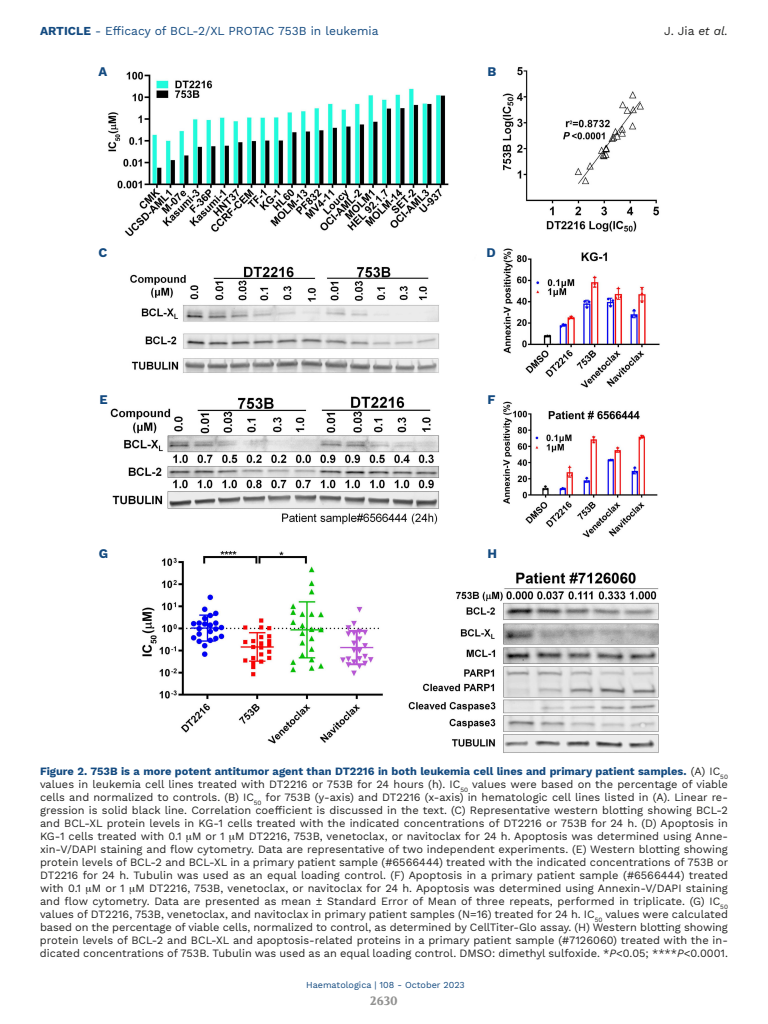
<style>
.page{position:relative;width:768px;height:1024px;background:#fff}
.page>*{position:absolute;margin:0;border:0;box-sizing:border-box;transform-origin:0 0}
.t1{font:700 13px "Work Sans";color:#134a80}
.t2{font:12px "Work Sans";color:#134a80}
.t3{font:12px "Work Sans";color:#222221}
.t4{font:700 12px "Volkhov";color:#919190}
.t5{font:11px/13px "Work Sans";color:#222221;text-align:justify}
.t6{font:9px "Work Sans";color:#134a80}
.s1{font-weight:700}
.s2{font-style:italic}
.s3{font-weight:700;color:#134a80}
</style>
<div class="page">
<img style="left:108px;top:67px;width:552px;height:686px">
<p class="t2" style="left:40px;top:24px;width:340px"><span class="s1">ARTICLE</span> - Efficacy of BCL-2/XL PROTAC 753B in leukemia</p>
<p class="t3" style="left:664px;top:24px;width:65px">J. Jia <span class="s2">et al.</span></p>
<p class="t1" style="left:98px;top:64px;width:10px">A</p>
<p class="t1" style="left:487px;top:64px;width:10px">B</p>
<p class="t1" style="left:98px;top:245px;width:10px">C</p>
<p class="t1" style="left:486px;top:245px;width:11px">D</p>
<p class="t1" style="left:100px;top:392px;width:10px">E</p>
<p class="t1" style="left:487px;top:392px;width:9px">F</p>
<p class="t1" style="left:99px;top:546px;width:11px">G</p>
<p class="t1" style="left:487px;top:546px;width:11px">H</p>
<p class="t5" style="left:40px;top:765px;width:690px"><span class="s3">Figure 2. 753B is a more potent antitumor agent than DT2216 in both leukemia cell lines and primary patient samples.</span> (A) IC<sub>50 </sub>values in leukemia cell lines treated with DT2216 or 753B for 24 hours (h). IC<sub>50</sub> values were based on the percentage of viable cells and normalized to controls. (B) IC<sub>50</sub> for 753B (y-axis) and DT2216 (x-axis) in hematologic cell lines listed in (A). Linear re&shy;gression is solid black line. Correlation coefficient is discussed in the text. (C) Representative western blotting showing BCL-2 and BCL-XL protein levels in KG-1 cells treated with the indicated concentrations of DT2216 or 753B for 24 h. (D) Apoptosis in KG-1 cells treated with 0.1 M or 1 M DT2216, 753B, venetoclax, or navitoclax for 24 h. Apoptosis was determined using Anne&shy;xin-V/DAPI staining and flow cytometry. Data are representative of two independent experiments. (E) Western blotting showing protein levels of BCL-2 and BCL-XL in a primary patient sample (#6566444) treated with the indicated concentrations of 753B or DT2216 for 24 h. Tubulin was used as an equal loading control. (F) Apoptosis in a primary patient sample (#6566444) treated with 0.1 M or 1 M DT2216, 753B, venetoclax, or navitoclax for 24 h. Apoptosis was determined using Annexin-V/DAPI staining and flow cytometry. Data are presented as mean ± Standard Error of Mean of three repeats, performed in triplicate. (G) IC<sub>50 </sub>values of DT2216, 753B, venetoclax, and navitoclax in primary patient samples (N=16) treated for 24 h. IC<sub>50</sub> values were calculated based on the percentage of viable cells, normalized to control, as determined by CellTiter-Glo assay. (H) Western blotting showing protein levels of BCL-2 and BCL-XL and apoptosis-related proteins in a primary patient sample (#7126060) treated with the in&shy;dicated concentrations of 753B. Tubulin was used as an equal loading control. DMSO: dimethyl sulfoxide. *<span class="s2">P</span>&lt;0.05; ****<span class="s2">P</span>&lt;0.0001.</p>
<p class="t6" style="left:306px;top:979px;width:160px">Haematologica | 108 - October 2023</p>
<p class="t4" style="left:370px;top:993px;width:29px">2630</p>
</div>
